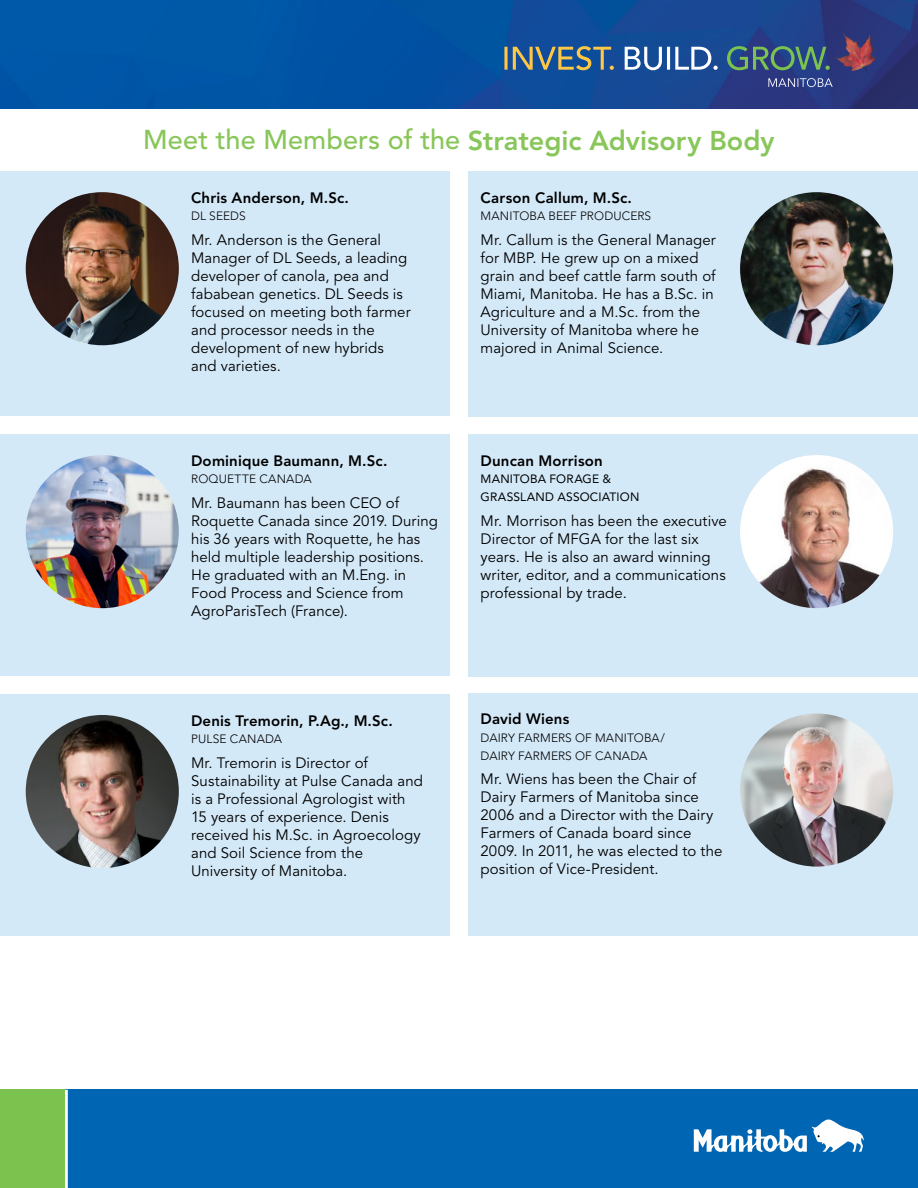
<style>
.page{position:relative;width:918px;height:1188px;background:#fff}
.page>*{position:absolute;margin:0;border:0;box-sizing:border-box;transform-origin:0 0}
.t1{font:800 27px "Avenir LT Std";color:#88c659}
.t2{font:15px/18px "Avenir LT Std";letter-spacing:.005em;color:#000}
.t3{font:800 15px "Avenir LT Std";letter-spacing:.01em;color:#000}
.t4{font:300 12px/18px "Avenir LT Std";letter-spacing:.01em;color:#000}
.t5{font:12px/18px "Avenir LT Std";letter-spacing:.015em;color:#000}
.s1{font-weight:500}
</style>
<div class="page">
<div style="left:0;top:172px;width:450px;height:244px;background:#d4e9f8"></div>
<hr style="left:917px;top:0;width:1px;height:109px;background:#005bab">
<img style="left:660px;top:0;width:258px;height:38px">
<img style="left:0;top:0;width:660px;height:109px">
<img style="left:659px;top:38px;width:259px;height:70px">
<img style="left:834px;top:33px;width:42px;height:43px">
<svg style="left:768px;top:78px;width:65px;height:9px"></svg>
<svg style="left:727px;top:46px;width:103px;height:24px;background:#436b73"></svg>
<svg style="left:625px;top:47px;width:93px;height:23px"></svg>
<svg style="left:504px;top:46px;width:110px;height:24px;background:#5f757d"></svg>
<div style="left:44px;top:1090px;width:874px;height:98px;background:#0066b3"></div>
<div style="left:0;top:1090px;width:65px;height:98px;background:#7bc24e"></div>
<hr style="left:65px;top:1090px;width:3px;height:98px;background:#fff">
<svg style="left:694px;top:1119px;width:170px;height:33px"></svg>
<img style="left:26px;top:192px;width:153px;height:153px;border-radius:77px">
<div style="left:0;top:434px;width:450px;height:242px;background:#d4e9f8"></div>
<img style="left:26px;top:455px;width:153px;height:153px;border-radius:77px">
<div style="left:0;top:694px;width:450px;height:242px;background:#d4e9f8"></div>
<img style="left:26px;top:715px;width:153px;height:153px;border-radius:77px">
<div style="left:468px;top:172px;width:450px;height:245px;background:#d4e9f8"></div>
<img style="left:740px;top:192px;width:153px;height:153px;border-radius:77px">
<div style="left:468px;top:434px;width:450px;height:243px;background:#d4e9f8"></div>
<img style="left:743px;top:461px;width:149px;height:147px">
<div style="left:468px;top:693px;width:450px;height:242px;background:#d4e9f8"></div>
<img style="left:740px;top:713px;width:153px;height:154px;border-radius:77px">
<h1 class="t1" style="left:143px;top:124px;width:633px"><span class="s1">Meet the Members of the</span> Strategic Advisory Body</h1>
<h2 class="t3" style="left:191px;top:189px;width:159px">Chris Anderson, M.Sc.</h2>
<p class="t4" style="left:191px;top:207px;width:56px">DL SEEDS</p>
<p class="t2" style="left:191px;top:231px;width:221px">Mr. Anderson is the General<br>Manager of DL Seeds, a leading developer of canola, pea and fababean genetics. DL Seeds is focused on meeting both farmer and processor needs in the development of new hybrids and varieties.</p>
<h2 class="t3" style="left:481px;top:189px;width:153px">Carson Callum, M.Sc.</h2>
<p class="t4" style="left:481px;top:207px;width:172px">MANITOBA BEEF PRODUCERS</p>
<p class="t2" style="left:481px;top:231px;width:237px">Mr. Callum is the General Manager for MBP. He grew up on a mixed grain and beef cattle farm south of<br>Miami, Manitoba. He has a B.Sc. in<br>Agriculture and a M.Sc. from the<br>University of Manitoba where he majored in Animal Science.</p>
<h2 class="t3" style="left:191px;top:452px;width:198px">Dominique Baumann, M.Sc.</h2>
<p class="t4" style="left:191px;top:470px;width:122px">ROQUETTE CANADA</p>
<p class="t2" style="left:191px;top:494px;width:248px">Mr. Baumann has been CEO of<br>Roquette Canada since 2019. During his 36 years with Roquette, he has held multiple leadership positions.<br>He graduated with an M.Eng. in<br>Food Process and Science from<br>AgroParisTech (France).</p>
<h2 class="t3" style="left:191px;top:712px;width:203px">Denis Tremorin, P.Ag., M.Sc.</h2>
<p class="t4" style="left:191px;top:730px;width:92px">PULSE CANADA</p>
<p class="t2" style="left:191px;top:754px;width:233px">Mr. Tremorin is Director of<br>Sustainability at Pulse Canada and is a Professional Agrologist with<br>15 years of experience. Denis received his M.Sc. in Agroecology and Soil Science from the<br>University of Manitoba.</p>
<h2 class="t3" style="left:481px;top:452px;width:124px">Duncan Morrison</h2>
<p class="t5" style="left:481px;top:470px;width:160px">MANITOBA FORAGE &amp;<br>GRASSLAND ASSOCIATION</p>
<p class="t2" style="left:481px;top:512px;width:248px">Mr. Morrison has been the executive<br>Director of MFGA for the last six years. He is also an award winning writer, editor, and a communications professional by trade.</p>
<h2 class="t3" style="left:481px;top:710px;width:90px">David Wiens</h2>
<p class="t4" style="left:481px;top:728px;width:186px">DAIRY FARMERS OF MANITOBA/<br>DAIRY FARMERS OF CANADA</p>
<p class="t2" style="left:481px;top:771px;width:243px">Mr. Wiens has been the Chair of<br>Dairy Farmers of Manitoba since<br>2006 and a Director with the Dairy<br>Farmers of Canada board since<br>2009. In 2011, he was elected to the position of Vice-President.</p>
</div>
